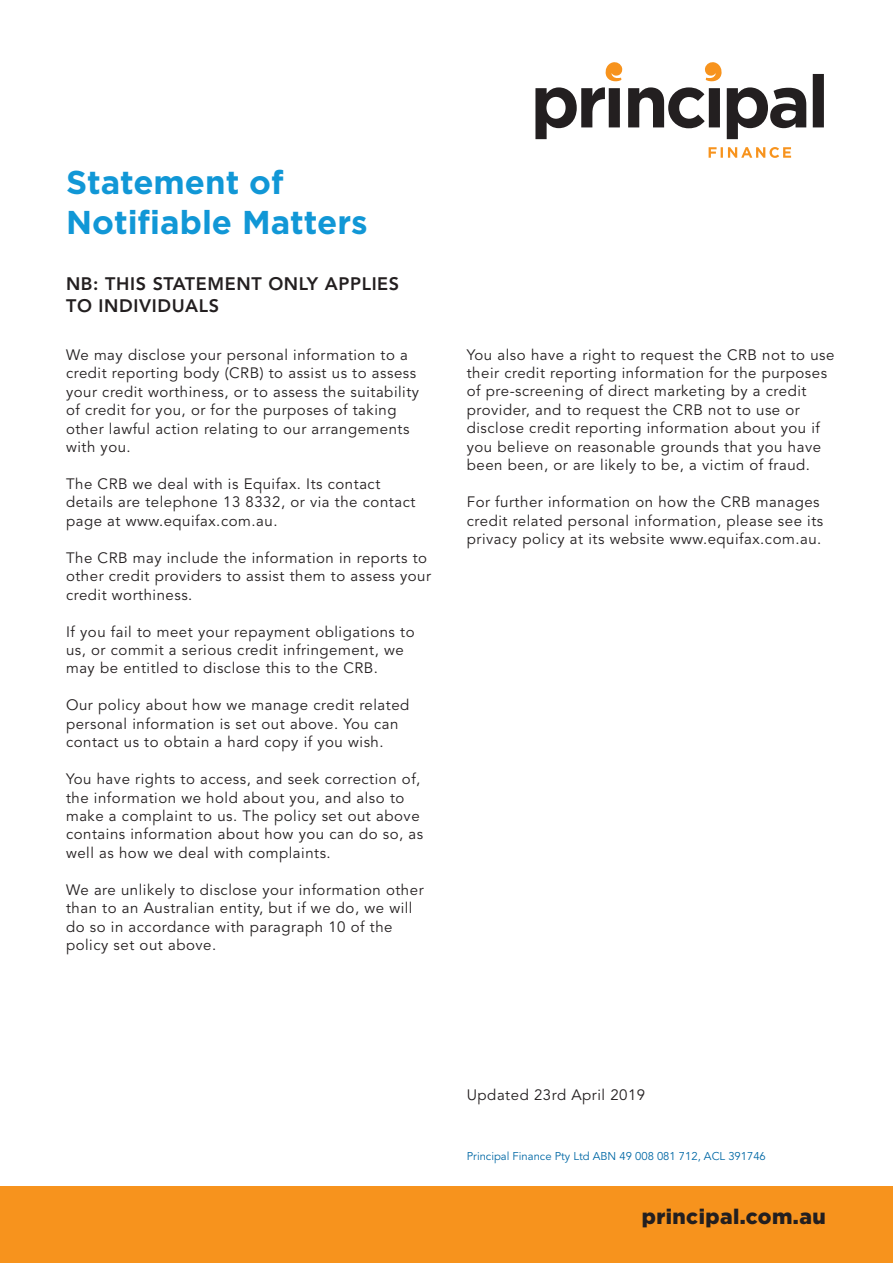
<style>
.page{position:relative;width:893px;height:1263px;background:#fff}
.page>*{position:absolute;margin:0;border:0;box-sizing:border-box;transform-origin:0 0}
.t1{font:700 33px/39.6px "Gotham Pro";color:#1197d6}
.t2{font:900 21px "Gotham Pro";letter-spacing:.02em;color:#231f20}
.t3{font:800 18px/22.5px "Avenir";letter-spacing:.035em;color:#231f20}
.t4{font:15px/18.5px "Avenir";letter-spacing:.035em;color:#231f20}
.t5{font:11.25px "Avenir";color:#0068a5}
</style>
<div class="page">
<div style="left:0;top:1186px;width:893px;height:77px;background:#f7931d"></div>
<svg style="left:709px;top:147px;width:82px;height:11px"></svg>
<svg style="left:535px;top:62px;width:289px;height:77px"></svg>
<h1 class="t1" style="left:66px;top:163px;width:303px">Statement of<br>Notifiable Matters</h1>
<p class="t3" style="left:66px;top:274px;width:335px">NB: THIS STATEMENT ONLY APPLIES<br>TO INDIVIDUALS</p>
<p class="t4" style="left:66px;top:347px;width:355px">We may disclose your personal information to a credit reporting body (CRB) to assist us to assess your credit worthiness, or to assess the suitability of credit for you, or for the purposes of taking other lawful action relating to our arrangements with you.</p>
<p class="t4" style="left:66px;top:476px;width:351px">The CRB we deal with is Equifax. Its contact details are telephone 13 8332, or via the contact page at www.equifax.com.au.</p>
<p class="t4" style="left:66px;top:550px;width:367px">The CRB may include the information in reports to other credit providers to assist them to assess your credit worthiness.</p>
<p class="t4" style="left:66px;top:624px;width:350px">If you fail to meet your repayment obligations to us, or commit a serious credit infringement, we may be entitled to disclose this to the CRB.</p>
<p class="t4" style="left:66px;top:697px;width:345px">Our policy about how we manage credit related personal information is set out above. You can contact us to obtain a hard copy if you wish.</p>
<p class="t4" style="left:66px;top:771px;width:359px">You have rights to access, and seek correction of, the information we hold about you, and also to make a complaint to us. The policy set out above contains information about how you can do so, as well as how we deal with complaints.</p>
<p class="t4" style="left:66px;top:882px;width:359px">We are unlikely to disclose your information other than to an Australian entity, but if we do, we will do so in accordance with paragraph 10 of the policy set out above.</p>
<p class="t4" style="left:467px;top:347px;width:369px">You also have a right to request the CRB not to use their credit reporting information for the purposes of pre-screening of direct marketing by a credit provider, and to request the CRB not to use or disclose credit reporting information about you if you believe on reasonable grounds that you have been been, or are likely to be, a victim of fraud.</p>
<p class="t4" style="left:467px;top:494px;width:358px">For further information on how the CRB manages credit related personal information, please see its privacy policy at its website www.equifax.com.au.</p>
<p class="t4" style="left:467px;top:1087px;width:180px">Updated 23rd April 2019</p>
<p class="t5" style="left:467px;top:1152px;width:301px">Principal Finance Pty Ltd ABN 49 008 081 712, ACL 391746</p>
<h2 class="t2" style="left:642px;top:1205px;width:185px">principal.com.au</h2>
</div>
